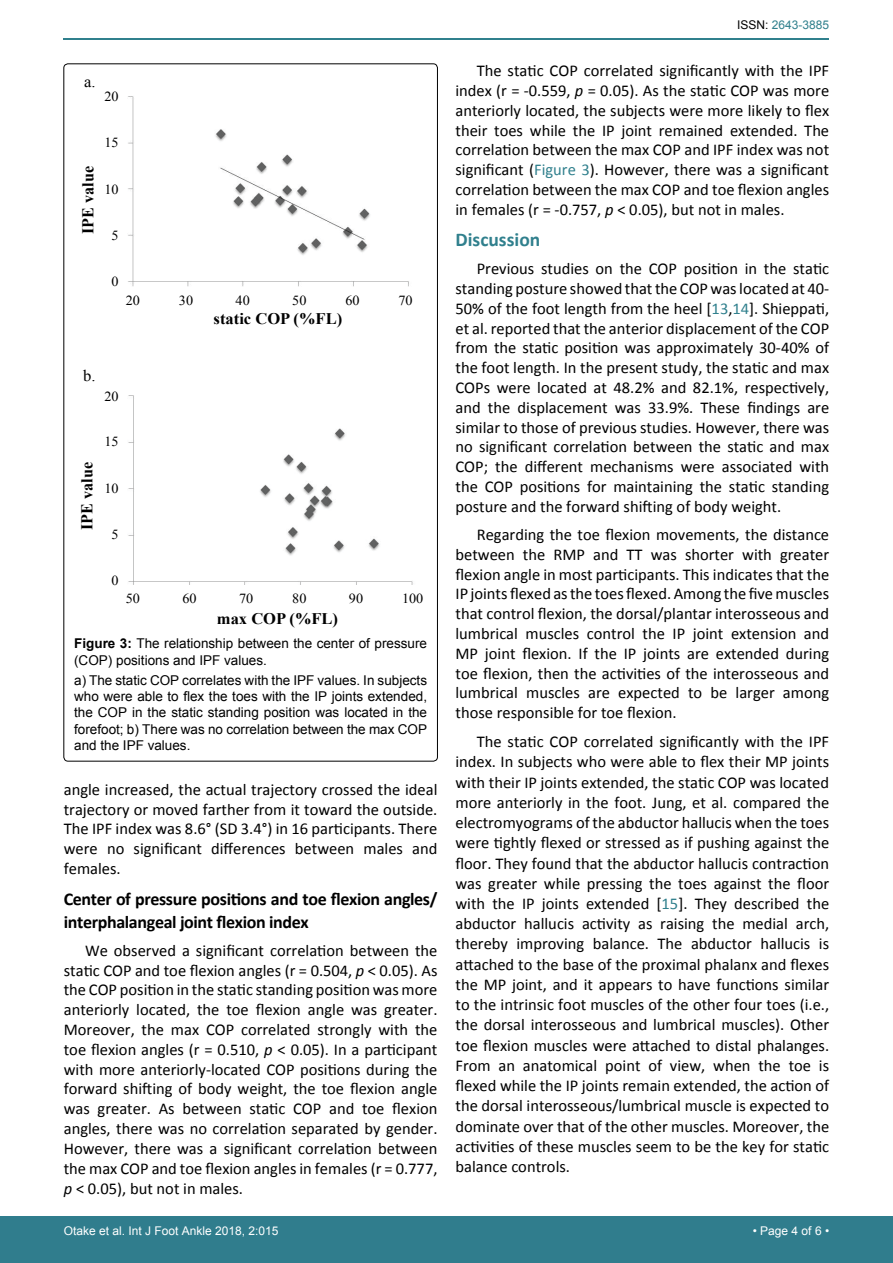
<style>
.page{position:relative;width:893px;height:1263px;background:#fff}
.page>*{position:absolute;margin:0;border:0;box-sizing:border-box;transform-origin:0 0}
.t1{font:700 19.5px "Calibri";color:#30808d}
.t2{font:700 18px/22.5px "Calibri";letter-spacing:-.02em;color:#000}
.t3{font:16.5px/19.8px "Calibri";color:#000;text-align:justify}
.t4{font:700 16.5px "Times New Roman";color:#000}
.t5{font:700 16.2px "Times New Roman";color:#000}
.t6{font:16.2px "Times New Roman";color:#000}
.t7{font:13.8px "Times New Roman";color:#000}
.t8{font:13.5px/16.2px "Arial";color:#000}
.t9{font:12px "Arial";color:#fff}
.t10{font:12px "Arial";color:#30808d}
.s1{font-weight:700}
.s2{font-style:italic}
.s3{color:#000}
.s4{color:#30808d}
</style>
<div class="page">
<hr style="left:64px;top:38px;width:765px;height:2px;background:#30808d">
<div style="left:0;top:1217px;width:893px;height:46px;background:#307d8d"></div>
<img style="left:128px;top:96px;width:285px;height:489px">
<div style="left:74px;top:287px;width:353px;height:48px;background:#fff"></div>
<p class="t6" style="left:84px;top:71px;width:13px">a.</p>
<p class="t4" style="left:77px;top:234px;width:69px;rotate:-90deg">IPE value</p>
<p class="t7" style="left:105px;top:88px;width:16px">20</p>
<p class="t7" style="left:105px;top:133px;width:16px">15</p>
<p class="t7" style="left:105px;top:180px;width:16px">10</p>
<p class="t7" style="left:112px;top:226px;width:9px">5</p>
<p class="t7" style="left:112px;top:272px;width:9px">0</p>
<p class="t7" style="left:126px;top:291px;width:16px">20</p>
<p class="t7" style="left:179px;top:291px;width:16px">30</p>
<p class="t7" style="left:236px;top:291px;width:16px">40</p>
<p class="t7" style="left:292px;top:291px;width:16px">50</p>
<p class="t7" style="left:345px;top:291px;width:16px">60</p>
<p class="t7" style="left:399px;top:291px;width:16px">70</p>
<p class="t5" style="left:214px;top:308px;width:130px">static COP (%FL)</p>
<p class="t6" style="left:83px;top:365px;width:14px">b.</p>
<p class="t4" style="left:76px;top:530px;width:69px;rotate:-90deg">IPE value</p>
<p class="t7" style="left:105px;top:387px;width:16px">20</p>
<p class="t7" style="left:105px;top:432px;width:16px">15</p>
<p class="t7" style="left:105px;top:479px;width:16px">10</p>
<p class="t7" style="left:112px;top:525px;width:9px">5</p>
<p class="t7" style="left:112px;top:571px;width:9px">0</p>
<p class="t7" style="left:126px;top:589px;width:16px">50</p>
<p class="t7" style="left:182px;top:589px;width:16px">60</p>
<p class="t7" style="left:239px;top:589px;width:16px">70</p>
<p class="t7" style="left:292px;top:589px;width:16px">80</p>
<p class="t7" style="left:349px;top:589px;width:16px">90</p>
<p class="t7" style="left:402px;top:589px;width:23px">100</p>
<p class="t5" style="left:217px;top:607px;width:123px">max COP (%FL)</p>
<p class="t8" style="left:74px;top:636px;width:354px"><span class="s1">Figure 3:</span> The relationship between the center of pressure (COP) positions and IPF values.</p>
<p class="t8" style="left:74px;top:672px;width:354px;text-align:justify">a) The static COP correlates with the IPF values. In subjects who were able to flex the toes with the IP joints extended, the COP in the static standing position was located in the forefoot; b) There was no correlation between the max COP and the IPF values.</p>
<p class="t3" style="left:64px;top:779px;width:375px">angle increased, the actual trajectory crossed the ideal trajectory or moved farther from it toward the outside.<br>The IPF index was 8.6° (SD 3.4°) in 16 participants. There were no significant differences between males and females.</p>
<p class="t2" style="left:64px;top:888px;width:375px">Center of pressure positions and toe flexion angles/ interphalangeal joint flexion index</p>
<p class="t3" style="left:64px;top:940px;width:375px;text-indent:21px">We observed a significant correlation between the static COP and toe flexion angles (r = 0.504, <span class="s2">p</span> &lt; 0.05). As the COP position in the static standing position was more anteriorly located, the toe flexion angle was greater.<br>Moreover, the max COP correlated strongly with the toe flexion angles (r = 0.510, <span class="s2">p</span> &lt; 0.05). In a participant with more anteriorly-located COP positions during the forward shifting of body weight, the toe flexion angle was greater. As between static COP and toe flexion angles, there was no correlation separated by gender.<br>However, there was a significant correlation between the max COP and toe flexion angles in females (r = 0.777, <span class="s2">p</span> &lt; 0.05), but not in males.</p>
<p class="t10" style="left:737px;top:17px;width:94px"><span class="s3">ISSN:</span> 2643-3885</p>
<p class="t3" style="left:455px;top:61px;width:375px;text-indent:21px">The static COP correlated significantly with the IPF index (r = -0.559, <span class="s2">p</span> = 0.05). As the static COP was more anteriorly located, the subjects were more likely to flex their toes while the IP joint remained extended. The correlation between the max COP and IPF index was not significant (<span class="s4">Figure 3</span>). However, there was a significant correlation between the max COP and toe flexion angles in females (r = -0.757, <span class="s2">p</span> &lt; 0.05), but not in males.</p>
<p class="t1" style="left:455px;top:227px;width:86px">Discussion</p>
<p class="t3" style="left:455px;top:259px;width:375px;text-indent:21px">Previous studies on the COP position in the static standing posture showed that the COP was located at 40- 50% of the foot length from the heel [<span class="s4">13</span>,<span class="s4">14</span>]. Shieppati, et al. reported that the anterior displacement of the COP from the static position was approximately 30-40% of the foot length. In the present study, the static and max COPs were located at 48.2% and 82.1%, respectively, and the displacement was 33.9%. These findings are similar to those of previous studies. However, there was no significant correlation between the static and max COP; the different mechanisms were associated with the COP positions for maintaining the static standing posture and the forward shifting of body weight.</p>
<p class="t3" style="left:455px;top:525px;width:375px;text-indent:21px">Regarding the toe flexion movements, the distance between the RMP and TT was shorter with greater flexion angle in most participants. This indicates that the IP joints flexed as the toes flexed. Among the five muscles that control flexion, the dorsal/plantar interosseous and lumbrical muscles control the IP joint extension and MP joint flexion. If the IP joints are extended during toe flexion, then the activities of the interosseous and lumbrical muscles are expected to be larger among those responsible for toe flexion.</p>
<p class="t3" style="left:455px;top:731px;width:375px;line-height:20.2px;text-indent:21px">The static COP correlated significantly with the IPF index. In subjects who were able to flex their MP joints with their IP joints extended, the static COP was located more anteriorly in the foot. Jung, et al. compared the electromyograms of the abductor hallucis when the toes were tightly flexed or stressed as if pushing against the floor. They found that the abductor hallucis contraction was greater while pressing the toes against the floor with the IP joints extended [<span class="s4">15</span>]. They described the abductor hallucis activity as raising the medial arch, thereby improving balance. The abductor hallucis is attached to the base of the proximal phalanx and flexes the MP joint, and it appears to have functions similar to the intrinsic foot muscles of the other four toes (i.e., the dorsal interosseous and lumbrical muscles). Other toe flexion muscles were attached to distal phalanges.<br>From an anatomical point of view, when the toe is flexed while the IP joints remain extended, the action of the dorsal interosseous/lumbrical muscle is expected to dominate over that of the other muscles. Moreover, the activities of these muscles seem to be the key for static balance controls.</p>
<p class="t9" style="left:64px;top:1223px;width:216px">Otake et al. Int J Foot Ankle 2018, 2:015</p>
<p class="t9" style="left:753px;top:1223px;width:78px">• Page 4 of 6 •</p>
</div>
